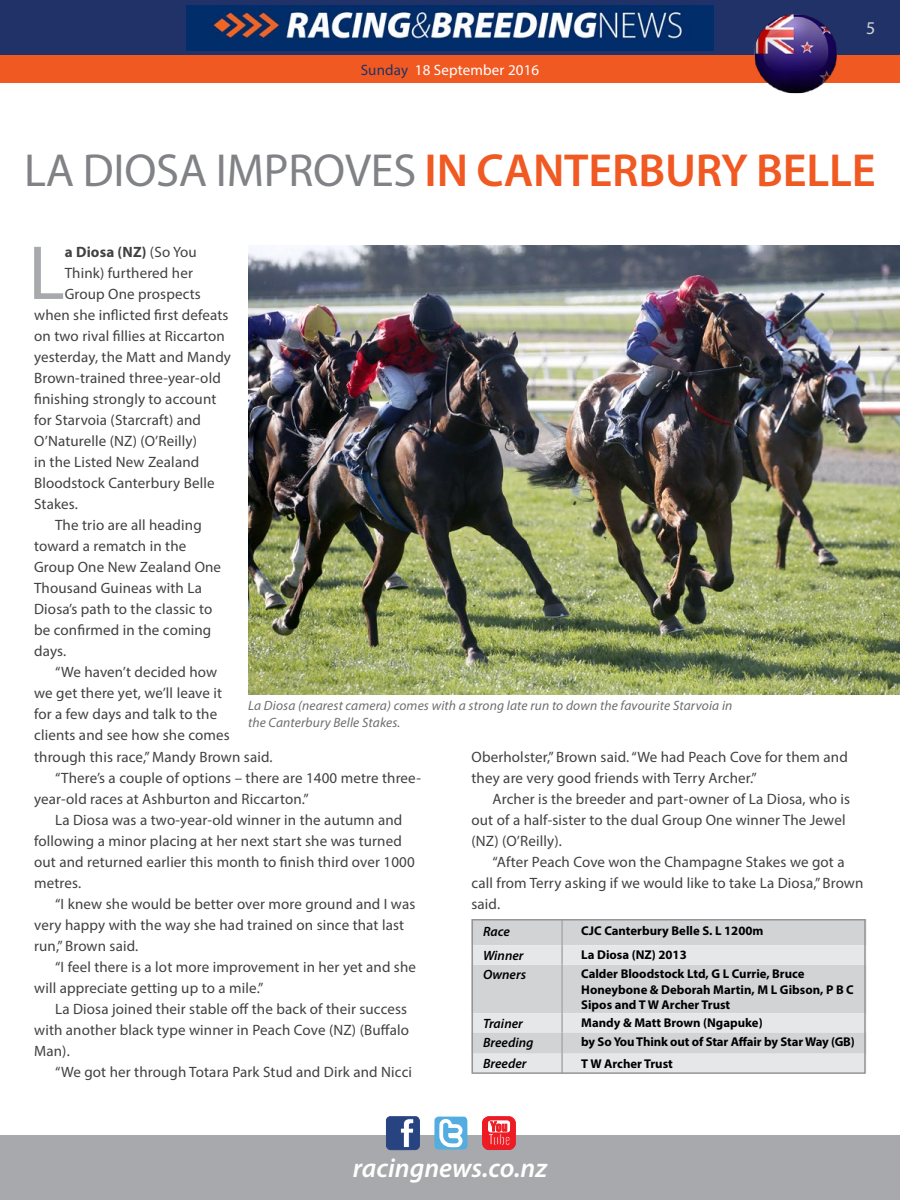
<style>
.page{position:relative;width:900px;height:1200px;background:#fff}
.page>*{position:absolute;margin:0;border:0;box-sizing:border-box;transform-origin:0 0}
.t1{font:77.25px "Myriad Pro";color:#a7a9ac}
.t2{font:600 46.5px "Myriad Pro";letter-spacing:-.005em;color:#f15922}
.t3{font:italic 600 27px "Myriad Pro";color:#fff}
.t4{font:18px "Myriad Pro";color:#d1d4d4}
.t5{font:15px/21px "Myriad Pro";letter-spacing:.01em;color:#414042}
.t6{font:15px "Myriad Pro";letter-spacing:.01em;color:#fff}
.t7{font:700 15px "Myriad Pro";letter-spacing:.01em;color:#414042}
.t8{font:italic 13.5px/16.2px "Myriad Pro";letter-spacing:.01em;color:#6d6e71}
.t9{font:italic 600 13.5px "Myriad Pro";color:#000}
.t10{font:700 12.75px/15.3px "Myriad Pro";color:#000}
.s1{color:#203267}
.s2{font-weight:400;color:#808285}
.s3{font-weight:400}
</style>
<div class="page">
<div style="left:0;top:1136px;width:900px;height:64px;background:#a7a9ac"></div>
<svg style="left:386px;top:1117px;width:34px;height:33px"></svg>
<svg style="left:434px;top:1117px;width:33px;height:33px"></svg>
<svg style="left:482px;top:1116px;width:34px;height:34px"></svg>
<div style="left:0;top:0;width:900px;height:64px;background:#203267"></div>
<div style="left:0;top:56px;width:900px;height:27px;background:#f15922"></div>
<img style="left:187px;top:5px;width:526px;height:46px">
<img style="left:248px;top:246px;width:652px;height:448px">
<img style="left:752px;top:14px;width:88px;height:80px">
<div style="left:475px;top:922px;width:388px;height:23px;background:#d1d3d4"></div>
<svg style="left:475px;top:945px;width:388px;height:126px;background:#dadcdd"></svg>
<hr style="left:561px;top:919px;width:2px;height:26px;background:#a7a9ac">
<hr style="left:561px;top:945px;width:2px;height:20px;background:#a7a9ac">
<hr style="left:561px;top:965px;width:2px;height:48px;background:#a7a9ac">
<svg style="left:561px;top:1013px;width:2px;height:19px"></svg>
<hr style="left:561px;top:1032px;width:2px;height:22px;background:#a7a9ac">
<svg style="left:561px;top:1054px;width:2px;height:17px"></svg>
<div style="left:472px;top:919px;width:394px;height:155px;border:2px solid #939598"></div>
<p class="t6" style="left:361px;top:61px;width:180px"><span class="s1">Sunday</span> 18 September 2016</p>
<p class="t4" style="left:866px;top:17px;width:11px">5</p>
<h2 class="t2" style="left:24px;top:141px;width:853px"><span class="s2">LA DIOSA IMPROVES</span> IN CANTERBURY BELLE</h2>
<h1 class="t1" style="left:28px;top:225px;width:38px">L</h1>
<p class="t7" style="left:65px;top:242px;width:134px">a Diosa (NZ) <span class="s3">(So You</span></p>
<p class="t5" style="left:65px;top:262px;width:130px">Think) furthered her</p>
<p class="t5" style="left:65px;top:283px;width:138px">Group One prospects</p>
<p class="t5" style="left:34px;top:304px;width:196px">when she inflicted first defeats</p>
<p class="t5" style="left:34px;top:325px;width:192px">on two rival fillies at Riccarton</p>
<p class="t5" style="left:34px;top:346px;width:198px">yesterday, the Matt and Mandy</p>
<p class="t5" style="left:34px;top:367px;width:188px">Brown-trained three-year-old</p>
<p class="t5" style="left:34px;top:388px;width:184px">finishing strongly to account</p>
<p class="t5" style="left:34px;top:409px;width:168px">for Starvoia (Starcraft) and</p>
<p class="t5" style="left:34px;top:430px;width:164px">O’Naturelle (NZ) (O’Reilly)</p>
<p class="t5" style="left:34px;top:451px;width:167px">in the Listed New Zealand</p>
<p class="t5" style="left:34px;top:472px;width:182px">Bloodstock Canterbury Belle</p>
<p class="t5" style="left:34px;top:493px;width:45px">Stakes.</p>
<p class="t5" style="left:55px;top:514px;width:148px">The trio are all heading</p>
<p class="t5" style="left:34px;top:535px;width:154px">toward a rematch in the</p>
<p class="t5" style="left:34px;top:556px;width:188px">Group One New Zealand One</p>
<p class="t5" style="left:34px;top:577px;width:169px">Thousand Guineas with La</p>
<p class="t5" style="left:34px;top:598px;width:180px">Diosa’s path to the classic to</p>
<p class="t5" style="left:34px;top:619px;width:179px">be confirmed in the coming</p>
<p class="t5" style="left:34px;top:640px;width:34px">days.</p>
<p class="t5" style="left:55px;top:661px;width:164px">“We haven’t decided how</p>
<p class="t5" style="left:34px;top:682px;width:189px">we get there yet, we’ll leave it</p>
<p class="t5" style="left:34px;top:703px;width:185px">for a few days and talk to the</p>
<p class="t5" style="left:34px;top:724px;width:197px">clients and see how she comes</p>
<p class="t8" style="left:248px;top:698px;width:486px">La Diosa (nearest camera) comes with a strong late run to down the favourite Starvoia in the Canterbury Belle Stakes.</p>
<p class="t5" style="left:34px;top:746px;width:240px">through this race,” Mandy Brown said.</p>
<p class="t5" style="left:55px;top:767px;width:367px">“There’s a couple of options – there are 1400 metre three-</p>
<p class="t5" style="left:34px;top:788px;width:276px">year-old races at Ashburton and Riccarton.”</p>
<p class="t5" style="left:55px;top:809px;width:349px">La Diosa was a two-year-old winner in the autumn and</p>
<p class="t5" style="left:34px;top:830px;width:369px">following a minor placing at her next start she was turned</p>
<p class="t5" style="left:34px;top:851px;width:382px">out and returned earlier this month to finish third over 1000</p>
<p class="t5" style="left:34px;top:872px;width:49px">metres.</p>
<p class="t5" style="left:55px;top:893px;width:362px">“I knew she would be better over more ground and I was</p>
<p class="t5" style="left:34px;top:914px;width:372px">very happy with the way she had trained on since that last</p>
<p class="t5" style="left:34px;top:935px;width:106px">run,” Brown said.</p>
<p class="t5" style="left:55px;top:956px;width:362px">“I feel there is a lot more improvement in her yet and she</p>
<p class="t5" style="left:34px;top:977px;width:231px">will appreciate getting up to a mile.”</p>
<p class="t5" style="left:55px;top:998px;width:354px">La Diosa joined their stable off the back of their success</p>
<p class="t5" style="left:34px;top:1019px;width:376px">with another black type winner in Peach Cove (NZ) (Buffalo</p>
<p class="t5" style="left:34px;top:1040px;width:37px">Man).</p>
<p class="t5" style="left:55px;top:1061px;width:358px">“We got her through Totara Park Stud and Dirk and Nicci</p>
<p class="t5" style="left:472px;top:746px;width:378px">Oberholster,” Brown said. “We had Peach Cove for them and they are very good friends with Terry Archer.”</p>
<p class="t5" style="left:472px;top:788px;width:380px;text-indent:21px">Archer is the breeder and part-owner of La Diosa, who is out of a half-sister to the dual Group One winner The Jewel (NZ) (O’Reilly).</p>
<p class="t5" style="left:472px;top:851px;width:393px;text-indent:21px">“After Peach Cove won the Champagne Stakes we got a call from Terry asking if we would like to take La Diosa,” Brown said.</p>
<p class="t9" style="left:483px;top:923px;width:28px">Race</p>
<p class="t10" style="left:581px;top:923px;width:184px">CJC Canterbury Belle S. L 1200m</p>
<p class="t9" style="left:483px;top:946px;width:42px">Winner</p>
<p class="t10" style="left:581px;top:947px;width:107px">La Diosa (NZ) 2013</p>
<p class="t9" style="left:483px;top:966px;width:45px">Owners</p>
<p class="t10" style="left:581px;top:966px;width:274px">Calder Bloodstock Ltd, G L Currie, Bruce<br>Honeybone &amp; Deborah Martin, M L Gibson, P B C<br>Sipos and T W Archer Trust</p>
<p class="t9" style="left:483px;top:1014px;width:41px">Trainer</p>
<p class="t10" style="left:581px;top:1015px;width:183px">Mandy &amp; Matt Brown (Ngapuke)</p>
<p class="t9" style="left:483px;top:1034px;width:52px">Breeding</p>
<p class="t10" style="left:581px;top:1034px;width:275px">by So You Think out of Star Affair by Star Way (GB)</p>
<p class="t9" style="left:483px;top:1055px;width:45px">Breeder</p>
<p class="t10" style="left:581px;top:1055px;width:93px">T W Archer Trust</p>
<h3 class="t3" style="left:353px;top:1150px;width:196px">racingnews.co.nz</h3>
</div>
